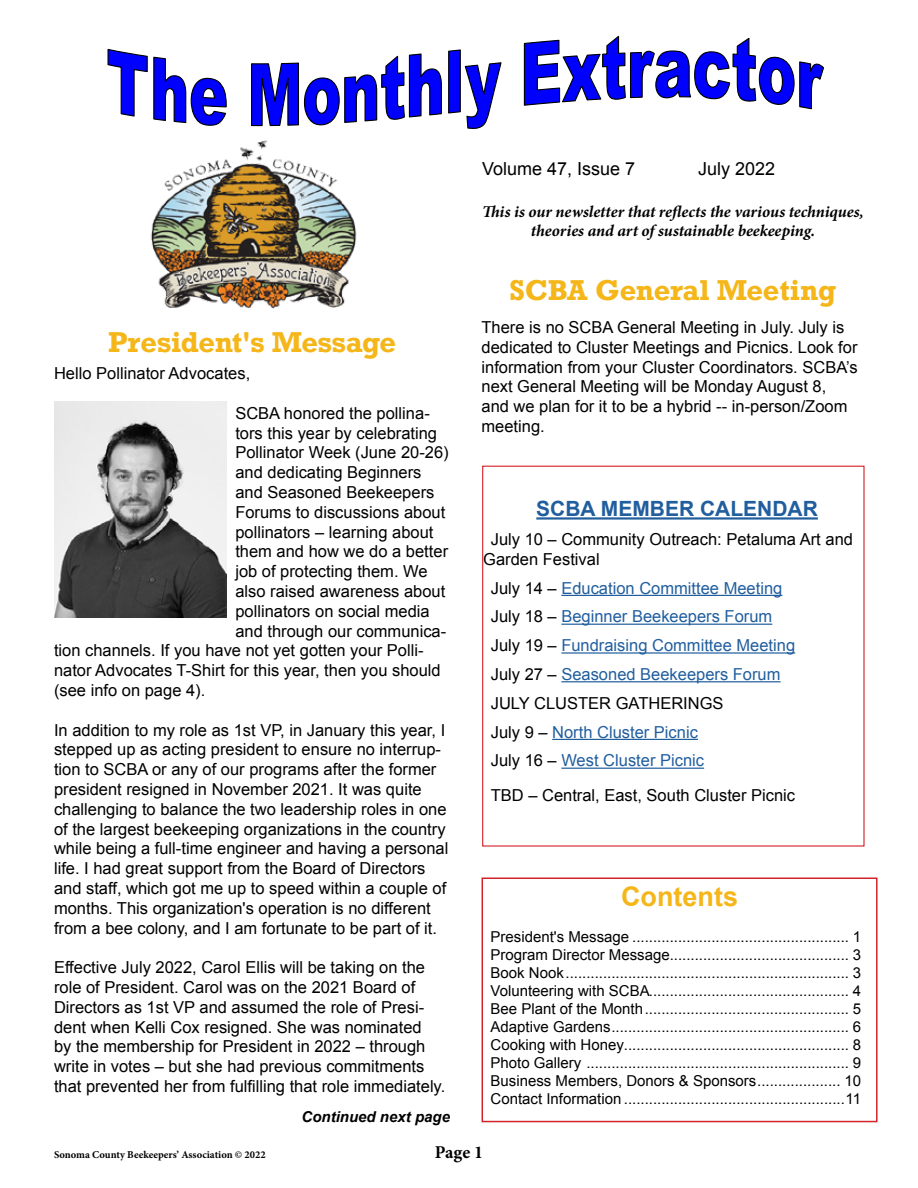
<style>
.page{position:relative;width:918px;height:1188px;background:#fff}
.page>*{position:absolute;margin:0;border:0;box-sizing:border-box;transform-origin:0 0}
.t1{font:700 27px "Rockwell";letter-spacing:-.01em;color:#f4b619}
.t2{font:700 27px "Arial";color:#f4b619}
.t3{font:700 21px "Arial";color:#215e9e}
.t4{font:18px "Arial";color:#000}
.t5{font:700 18px "Minion Pro";color:#000}
.t6{font:16.5px/19.8px "Arial";color:#000}
.t7{font:16.5px/28.8px "Arial";color:#215e9e}
.t8{font:italic 700 16.5px/19.8px "Minion Pro";letter-spacing:-.005em;color:#000;text-align:center}
.t9{font:15px/18px "Arial";color:#000;text-align:justify}
.t10{font:italic 700 15px "Arial";color:#000}
.t11{font:700 10.5px "Minion Pro";color:#000}
.s1{color:#000}
</style>
<div class="page">
<svg style="left:107px;top:48px;width:120px;height:78px"></svg>
<svg style="left:251px;top:49px;width:251px;height:80px"></svg>
<svg style="left:523px;top:35px;width:301px;height:75px"></svg>
<img style="left:150px;top:140px;width:207px;height:169px">
<div style="left:482px;top:878px;width:396px;height:244px;border:2px solid #d2232a"></div>
<img style="left:54px;top:401px;width:172px;height:217px">
<hr style="left:536px;top:517px;width:282px;height:3px;background:#215e9e">
<hr style="left:561px;top:595px;width:221px;height:1px;background:#215e9e">
<hr style="left:561px;top:624px;width:211px;height:1px;background:#215e9e">
<hr style="left:561px;top:652px;width:234px;height:2px;background:#215e9e">
<hr style="left:561px;top:681px;width:220px;height:1px;background:#215e9e">
<hr style="left:552px;top:739px;width:146px;height:1px;background:#215e9e">
<hr style="left:561px;top:768px;width:143px;height:1px;background:#215e9e">
<div style="left:482px;top:466px;width:383px;height:381px;border:1px solid #d2232a"></div>
<p class="t4" style="left:482px;top:157px;width:155px">Volume 47, Issue 7</p>
<p class="t4" style="left:698px;top:157px;width:79px">July 2022</p>
<p class="t8" style="left:482px;top:201px;width:383px">This is our newsletter that reflects the various techniques, theories and art of sustainable beekeeping.</p>
<h1 class="t1" style="left:108px;top:324px;width:289px">President's Message</h1>
<p class="t6" style="left:54px;top:364px;width:198px">Hello Pollinator Advocates,</p>
<p class="t6" style="left:235px;top:403px;width:196px">SCBA honored the pollina-</p>
<p class="t6" style="left:235px;top:423px;width:203px">tors this year by celebrating</p>
<p class="t6" style="left:235px;top:443px;width:215px">Pollinator Week (June 20-26)</p>
<p class="t6" style="left:235px;top:463px;width:188px">and dedicating Beginners</p>
<p class="t6" style="left:235px;top:482px;width:201px">and Seasoned Beekeepers</p>
<p class="t6" style="left:235px;top:502px;width:211px">Forums to discussions about</p>
<p class="t6" style="left:235px;top:522px;width:200px">pollinators – learning about</p>
<p class="t6" style="left:235px;top:542px;width:214px">them and how we do a better</p>
<p class="t6" style="left:235px;top:562px;width:194px">job of protecting them. We</p>
<p class="t6" style="left:235px;top:581px;width:212px">also raised awareness about</p>
<p class="t6" style="left:235px;top:601px;width:196px">pollinators on social media</p>
<p class="t6" style="left:235px;top:621px;width:212px">and through our communica-</p>
<p class="t6" style="left:54px;top:641px;width:371px">tion channels. If you have not yet gotten your Polli-</p>
<p class="t6" style="left:54px;top:661px;width:388px">nator Advocates T-Shirt for this year, then you should</p>
<p class="t6" style="left:54px;top:680px;width:153px">(see info on page 4).</p>
<p class="t6" style="left:54px;top:720px;width:396px">In addition to my role as 1st VP, in January this year, I stepped up as acting president to ensure no interrup&shy;tion to SCBA or any of our programs after the former president resigned in November 2021. It was quite challenging to balance the two leadership roles in one of the largest beekeeping organizations in the country while being a full-time engineer and having a personal life. I had great support from the Board of Directors and staff, which got me up to speed within a couple of months. This organization's operation is no different from a bee colony, and I am fortunate to be part of it.</p>
<p class="t6" style="left:54px;top:958px;width:393px">Effective July 2022, Carol Ellis will be taking on the role of President. Carol was on the 2021 Board of Directors as 1st VP and assumed the role of Presi&shy;dent when Kelli Cox resigned. She was nominated<br>by the membership for President in 2022 – through write in votes – but she had previous commitments that prevented her from fulfilling that role immediately.</p>
<p class="t10" style="left:302px;top:1107px;width:150px">Continued next page</p>
<h1 class="t1" style="left:509px;top:273px;width:328px">SCBA General Meeting</h1>
<p class="t6" style="left:482px;top:317px;width:378px">There is no SCBA General Meeting in July. July is dedicated to Cluster Meetings and Picnics. Look for information from your Cluster Coordinators. SCBA’s next General Meeting will be Monday August 8, and we plan for it to be a hybrid -- in-person/Zoom meeting.</p>
<p class="t3" style="left:536px;top:495px;width:283px">SCBA MEMBER CALENDAR</p>
<p class="t6" style="left:483px;top:530px;width:371px;text-indent:8px">July 10 – Community Outreach: Petaluma Art and<br>Garden Festival</p>
<p class="t7" style="left:491px;top:574px;width:306px"><span class="s1">July 14 –</span> Education Committee Meeting<br><span class="s1">July 18 –</span> Beginner Beekeepers Forum<br><span class="s1">July 19 –</span> Fundraising Committee Meeting<br><span class="s1">July 27 –</span> Seasoned Beekeepers Forum<br><span class="s1">JULY CLUSTER GATHERINGS<br>July 9 –</span> North Cluster Picnic<br><span class="s1">July 16 –</span> West Cluster Picnic</p>
<p class="t6" style="left:491px;top:785px;width:306px">TBD – Central, East, South Cluster Picnic</p>
<h1 class="t2" style="left:621px;top:879px;width:118px">Contents</h1>
<p class="t9" style="left:491px;top:928px;width:372px">President's Message .................................................... 1<br>Program Director Message........................................... 3<br>Book Nook.................................................................... 3<br>Volunteering with SCBA................................................ 4<br>Bee Plant of the Month................................................. 5<br>Adaptive Gardens......................................................... 6<br>Cooking with Honey...................................................... 8<br>Photo Gallery ............................................................... 9<br>Business Members, Donors &amp; Sponsors.................... 10<br>Contact Information .....................................................11</p>
<p class="t11" style="left:54px;top:1147px;width:213px">Sonoma County Beekeepers’ Association © 2022</p>
<p class="t5" style="left:435px;top:1139px;width:50px">Page 1</p>
</div>
